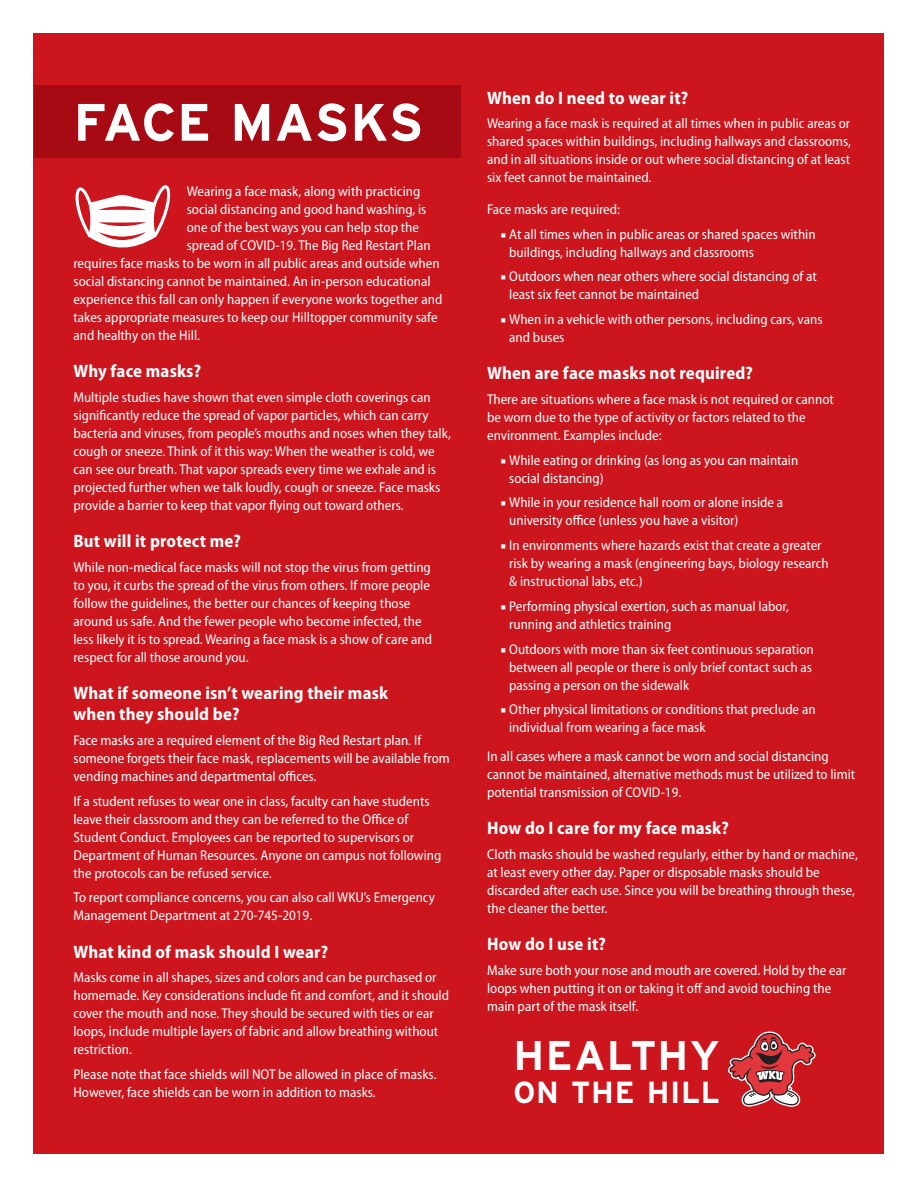
<style>
.page{position:relative;width:918px;height:1188px;background:#fff}
.page>*{position:absolute;margin:0;border:0;box-sizing:border-box;transform-origin:0 0}
.t1{font:700 52.5px "Interstate";letter-spacing:.01em;color:#fff}
.t2{font:700 41.4px "Interstate";letter-spacing:.035em;color:#fff}
.t3{font:700 30.45px "Interstate";letter-spacing:.02em;color:#fff}
.Subheads{font:700 semi-condensed 18px/21px "Myriad Pro";letter-spacing:.01em;color:#fff}
.Body{font:semi-condensed 14.25px/18px "Myriad Pro";color:#fff}
.s1{font-family:"Minion Pro";font-weight:700;font-stretch:condensed}
</style>
<div class="page">
<div style="left:34px;top:34px;width:850px;height:1120px;background:#cd151d"></div>
<svg style="left:75px;top:185px;width:96px;height:63px"></svg>
<svg style="left:728px;top:1031px;width:88px;height:76px"></svg>
<div style="left:34px;top:85px;width:426px;height:73px;background:#a70a12"></div>
<p class="t1" style="left:74px;top:93px;width:351px">FACE MASKS</p>
<p class="Body" style="left:187px;top:183px;width:235px">Wearing a face mask, along with practicing</p>
<p class="Body" style="left:187px;top:201px;width:241px">social distancing and good hand washing, is</p>
<p class="Body" style="left:187px;top:219px;width:234px">one of the best ways you can help stop the</p>
<p class="Body" style="left:187px;top:237px;width:246px">spread of COVID-19. The Big Red Restart Plan</p>
<p class="Body" style="left:74px;top:255px;width:368px">requires face masks to be worn in all public areas and outside when</p>
<p class="Body" style="left:74px;top:273px;width:359px">social distancing cannot be maintained. An in-person educational</p>
<p class="Body" style="left:74px;top:291px;width:370px">experience this fall can only happen if everyone works together and</p>
<p class="Body" style="left:74px;top:309px;width:366px">takes appropriate measures to keep our Hilltopper community safe</p>
<p class="Body" style="left:74px;top:327px;width:128px">and healthy on the Hill.</p>
<p class="Subheads" style="left:74px;top:361px;width:129px">Why face masks?</p>
<p class="Body" style="left:74px;top:389px;width:379px">Multiple studies have shown that even simple cloth coverings can significantly reduce the spread of vapor particles, which can carry bacteria and viruses, from people’s mouths and noses when they talk, cough or sneeze. Think of it this way: When the weather is cold, we can see our breath. That vapor spreads every time we exhale and is projected further when we talk loudly, cough or sneeze. Face masks provide a barrier to keep that vapor flying out toward others.</p>
<p class="Subheads" style="left:74px;top:531px;width:169px">But will it protect me?</p>
<p class="Body" style="left:74px;top:559px;width:360px">While non-medical face masks will not stop the virus from getting to you, it curbs the spread of the virus from others. If more people follow the guidelines, the better our chances of keeping those around us safe. And the fewer people who become infected, the less likely it is to spread. Wearing a face mask is a show of care and respect for all those around you.</p>
<p class="Subheads" style="left:74px;top:683px;width:316px">What if someone isn’t wearing their mask when they should be?</p>
<p class="Body" style="left:74px;top:731px;width:378px">Face masks are a required element of the Big Red Restart plan. If someone forgets their face mask, replacements will be available from vending machines and departmental offices.</p>
<p class="Body" style="left:74px;top:792px;width:369px">If a student refuses to wear one in class, faculty can have students leave their classroom and they can be referred to the Office of Student Conduct. Employees can be reported to supervisors or Department of Human Resources. Anyone on campus not following the protocols can be refused service.</p>
<p class="Body" style="left:74px;top:889px;width:363px">To report compliance concerns, you can also call WKU’s Emergency<br>Management Department at 270-745-2019.</p>
<p class="Subheads" style="left:74px;top:941px;width:256px">What kind of mask should I wear?</p>
<p class="Body" style="left:74px;top:969px;width:377px">Masks come in all shapes, sizes and colors and can be purchased or homemade. Key considerations include fit and comfort, and it should cover the mouth and nose. They should be secured with ties or ear loops, include multiple layers of fabric and allow breathing without restriction.</p>
<p class="Body" style="left:74px;top:1066px;width:365px">Please note that face shields will NOT be allowed in place of masks.<br>However, face shields can be worn in addition to masks.</p>
<p class="Subheads" style="left:487px;top:87px;width:203px">When do I need to wear it?</p>
<p class="Body" style="left:487px;top:115px;width:366px;text-align:justify">Wearing a face mask is required at all times when in public areas or shared spaces within buildings, including hallways and classrooms, and in all situations inside or out where social distancing of at least six feet cannot be maintained.</p>
<p class="Body" style="left:487px;top:200px;width:134px">Face masks are required:</p>
<p class="Body" style="left:509px;top:225px;width:308px;text-indent:-9px"><span class="s1">■</span> At all times when in public areas or shared spaces within buildings, including hallways and classrooms</p>
<p class="Body" style="left:509px;top:268px;width:309px;text-indent:-9px"><span class="s1">■</span> Outdoors when near others where social distancing of at least six feet cannot be maintained</p>
<p class="Body" style="left:509px;top:311px;width:315px;text-indent:-9px"><span class="s1">■</span> When in a vehicle with other persons, including cars, vans and buses</p>
<p class="Subheads" style="left:487px;top:363px;width:267px">When are face masks not required?</p>
<p class="Body" style="left:487px;top:390px;width:348px">There are situations where a face mask is not required or cannot be worn due to the type of activity or factors related to the environment. Examples include:</p>
<p class="Body" style="left:509px;top:451px;width:291px;text-indent:-9px"><span class="s1">■</span> While eating or drinking (as long as you can maintain social distancing)</p>
<p class="Body" style="left:509px;top:494px;width:276px;text-indent:-9px"><span class="s1">■</span> While in your residence hall room or alone inside a university office (unless you have a visitor)</p>
<p class="Body" style="left:509px;top:537px;width:321px;text-indent:-9px"><span class="s1">■</span> In environments where hazards exist that create a greater risk by wearing a mask (engineering bays, biology research &amp; instructional labs, etc.)</p>
<p class="Body" style="left:509px;top:597px;width:281px;text-indent:-9px"><span class="s1">■</span> Performing physical exertion, such as manual labor, running and athletics training</p>
<p class="Body" style="left:509px;top:640px;width:306px;text-align:justify;text-indent:-9px"><span class="s1">■</span> Outdoors with more than six feet continuous separation between all people or there is only brief contact such as passing a person on the sidewalk</p>
<p class="Body" style="left:509px;top:701px;width:308px;text-indent:-9px"><span class="s1">■</span> Other physical limitations or conditions that preclude an individual from wearing a face mask</p>
<p class="Body" style="left:487px;top:748px;width:370px">In all cases where a mask cannot be worn and social distancing cannot be maintained, alternative methods must be utilized to limit potential transmission of COVID-19.</p>
<p class="Subheads" style="left:487px;top:818px;width:243px">How do I care for my face mask?</p>
<p class="Body" style="left:487px;top:846px;width:372px">Cloth masks should be washed regularly, either by hand or machine, at least every other day. Paper or disposable masks should be discarded after each use. Since you will be breathing through these, the cleaner the better.</p>
<p class="Subheads" style="left:487px;top:934px;width:120px">How do I use it?</p>
<p class="Body" style="left:487px;top:962px;width:361px">Make sure both your nose and mouth are covered. Hold by the ear loops when putting it on or taking it off and avoid touching the main part of the mask itself.</p>
<p class="t2" style="left:513px;top:1033px;width:208px">HEALTHY</p>
<p class="t3" style="left:513px;top:1076px;width:208px">ON THE HILL</p>
</div>
